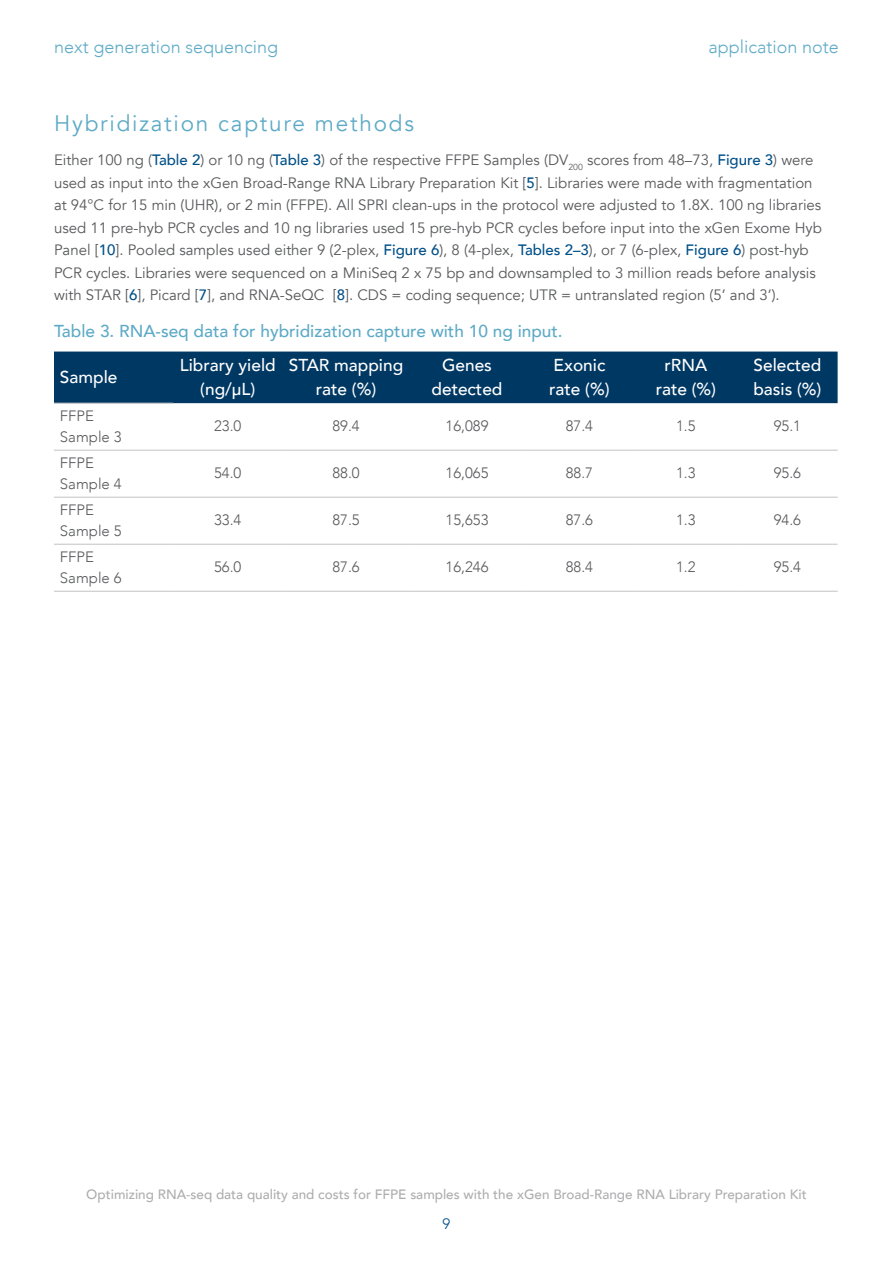
<style>
.page{position:relative;width:893px;height:1263px;background:#fff}
.page>*{position:absolute;margin:0;border:0;box-sizing:border-box;transform-origin:0 0}
.t1{font:22.5px "Avenir";letter-spacing:.08em;color:#5eaac6}
.t2{font:300 18px "Avenir";color:#5eaac6}
.t3{font:500 17.25px/24px "Avenir";color:#fff;text-align:center}
.t4{font:500 17.25px "Avenir";color:#5eaac6}
.t5{font:15px/22.5px "Avenir";color:#58595b}
.t6{font:300 15px/21px "Avenir";color:#58595b}
.t7{font:300 15px "Avenir";color:#005088}
.t8{font:500 13.5px "Avenir";color:#aeadaf}
.s1{font-weight:500;color:#005088}
</style>
<div class="page">
<div style="left:54px;top:352px;width:784px;height:51px;background:#003864"></div>
<hr style="left:173px;top:450px;width:109px;height:1px;background:#c4c2c3">
<hr style="left:282px;top:450px;width:128px;height:1px;background:#c4c2c3">
<hr style="left:410px;top:450px;width:114px;height:1px;background:#c4c2c3">
<hr style="left:524px;top:450px;width:110px;height:1px;background:#c4c2c3">
<hr style="left:634px;top:450px;width:103px;height:1px;background:#c4c2c3">
<hr style="left:737px;top:450px;width:101px;height:1px;background:#c4c2c3">
<hr style="left:173px;top:497px;width:109px;height:1px;background:#c4c2c3">
<hr style="left:282px;top:497px;width:128px;height:1px;background:#c4c2c3">
<hr style="left:410px;top:497px;width:114px;height:1px;background:#c4c2c3">
<hr style="left:524px;top:497px;width:110px;height:1px;background:#c4c2c3">
<hr style="left:634px;top:497px;width:103px;height:1px;background:#c4c2c3">
<hr style="left:737px;top:497px;width:101px;height:1px;background:#c4c2c3">
<hr style="left:173px;top:544px;width:109px;height:1px;background:#c4c2c3">
<hr style="left:282px;top:544px;width:128px;height:1px;background:#c4c2c3">
<hr style="left:410px;top:544px;width:114px;height:1px;background:#c4c2c3">
<hr style="left:524px;top:544px;width:110px;height:1px;background:#c4c2c3">
<hr style="left:634px;top:544px;width:103px;height:1px;background:#c4c2c3">
<hr style="left:737px;top:544px;width:101px;height:1px;background:#c4c2c3">
<hr style="left:173px;top:591px;width:109px;height:1px;background:#c4c2c3">
<hr style="left:282px;top:591px;width:128px;height:1px;background:#c4c2c3">
<hr style="left:410px;top:591px;width:114px;height:1px;background:#c4c2c3">
<hr style="left:524px;top:591px;width:110px;height:1px;background:#c4c2c3">
<hr style="left:634px;top:591px;width:103px;height:1px;background:#c4c2c3">
<hr style="left:737px;top:591px;width:101px;height:1px;background:#c4c2c3">
<hr style="left:54px;top:403px;width:119px;height:1px;background:#c4c2c3">
<hr style="left:54px;top:450px;width:119px;height:1px;background:#c4c2c3">
<hr style="left:54px;top:497px;width:119px;height:1px;background:#c4c2c3">
<hr style="left:54px;top:544px;width:119px;height:1px;background:#c4c2c3">
<hr style="left:54px;top:591px;width:119px;height:1px;background:#c4c2c3">
<p class="t2" style="left:54px;top:36px;width:226px">next generation sequencing</p>
<p class="t2" style="left:708px;top:36px;width:132px">application note</p>
<h1 class="t1" style="left:54px;top:109px;width:361px">Hybridization capture methods</h1>
<p class="t5" style="left:54px;top:149px;width:769px">Either 100 ng (<span class="s1">Table 2</span>) or 10 ng (<span class="s1">Table 3</span>) of the respective FFPE Samples (DV<sub>200</sub> scores from 48–73, <span class="s1">Figure 3</span>) were used as input into the xGen Broad-Range RNA Library Preparation Kit [<span class="s1">5</span>]. Libraries were made with fragmentation at 94°C for 15 min (UHR), or 2 min (FFPE). All SPRI clean-ups in the protocol were adjusted to 1.8X. 100 ng libraries used 11 pre-hyb PCR cycles and 10 ng libraries used 15 pre-hyb PCR cycles before input into the xGen Exome Hyb Panel [<span class="s1">10</span>]. Pooled samples used either 9 (2-plex, <span class="s1">Figure 6</span>), 8 (4-plex, <span class="s1">Tables 2–3</span>), or 7 (6-plex, <span class="s1">Figure 6</span>) post-hyb PCR cycles. Libraries were sequenced on a MiniSeq 2 x 75 bp and downsampled to 3 million reads before analysis with STAR [<span class="s1">6</span>], Picard [<span class="s1">7</span>], and RNA-SeQC [<span class="s1">8</span>]. CDS = coding sequence; UTR = untranslated region (5’ and 3’).</p>
<p class="t4" style="left:54px;top:316px;width:510px">Table 3. RNA-seq data for hybridization capture with 10 ng input.</p>
<p class="t3" style="left:60px;top:364px;width:59px">Sample</p>
<p class="t3" style="left:180px;top:352px;width:97px">Library yield (ng/µL)</p>
<p class="t3" style="left:289px;top:352px;width:116px">STAR mapping rate (%)</p>
<p class="t3" style="left:432px;top:352px;width:72px">Genes detected</p>
<p class="t3" style="left:549px;top:352px;width:62px;text-align:left">Exonic rate (%)</p>
<p class="t3" style="left:656px;top:352px;width:62px">rRNA rate (%)</p>
<p class="t3" style="left:753px;top:352px;width:70px;text-align:left">Selected basis (%)</p>
<p class="t6" style="left:60px;top:405px;width:63px">FFPE<br>Sample 3</p>
<p class="t6" style="left:214px;top:415px;width:29px">23.0</p>
<p class="t6" style="left:332px;top:415px;width:29px">89.4</p>
<p class="t6" style="left:446px;top:415px;width:44px">16,089</p>
<p class="t6" style="left:566px;top:415px;width:29px">87.4</p>
<p class="t6" style="left:676px;top:415px;width:21px">1.5</p>
<p class="t6" style="left:774px;top:415px;width:29px">95.1</p>
<p class="t6" style="left:60px;top:452px;width:63px">FFPE<br>Sample 4</p>
<p class="t6" style="left:214px;top:462px;width:29px">54.0</p>
<p class="t6" style="left:332px;top:462px;width:29px">88.0</p>
<p class="t6" style="left:446px;top:462px;width:44px">16,065</p>
<p class="t6" style="left:566px;top:462px;width:29px">88.7</p>
<p class="t6" style="left:676px;top:462px;width:21px">1.3</p>
<p class="t6" style="left:774px;top:462px;width:29px">95.6</p>
<p class="t6" style="left:60px;top:499px;width:63px">FFPE<br>Sample 5</p>
<p class="t6" style="left:214px;top:509px;width:29px">33.4</p>
<p class="t6" style="left:332px;top:509px;width:29px">87.5</p>
<p class="t6" style="left:446px;top:509px;width:44px">15,653</p>
<p class="t6" style="left:566px;top:509px;width:29px">87.6</p>
<p class="t6" style="left:676px;top:509px;width:21px">1.3</p>
<p class="t6" style="left:774px;top:509px;width:29px">94.6</p>
<p class="t6" style="left:60px;top:546px;width:63px">FFPE<br>Sample 6</p>
<p class="t6" style="left:214px;top:556px;width:29px">56.0</p>
<p class="t6" style="left:332px;top:556px;width:29px">87.6</p>
<p class="t6" style="left:446px;top:556px;width:44px">16,246</p>
<p class="t6" style="left:566px;top:556px;width:29px">88.4</p>
<p class="t6" style="left:676px;top:556px;width:21px">1.2</p>
<p class="t6" style="left:774px;top:556px;width:29px">95.4</p>
<p class="t8" style="left:86px;top:1182px;width:722px">Optimizing RNA-seq data quality and costs for FFPE samples with the xGen Broad-Range RNA Library Preparation Kit</p>
<p class="t7" style="left:443px;top:1214px;width:9px">9</p>
</div>
